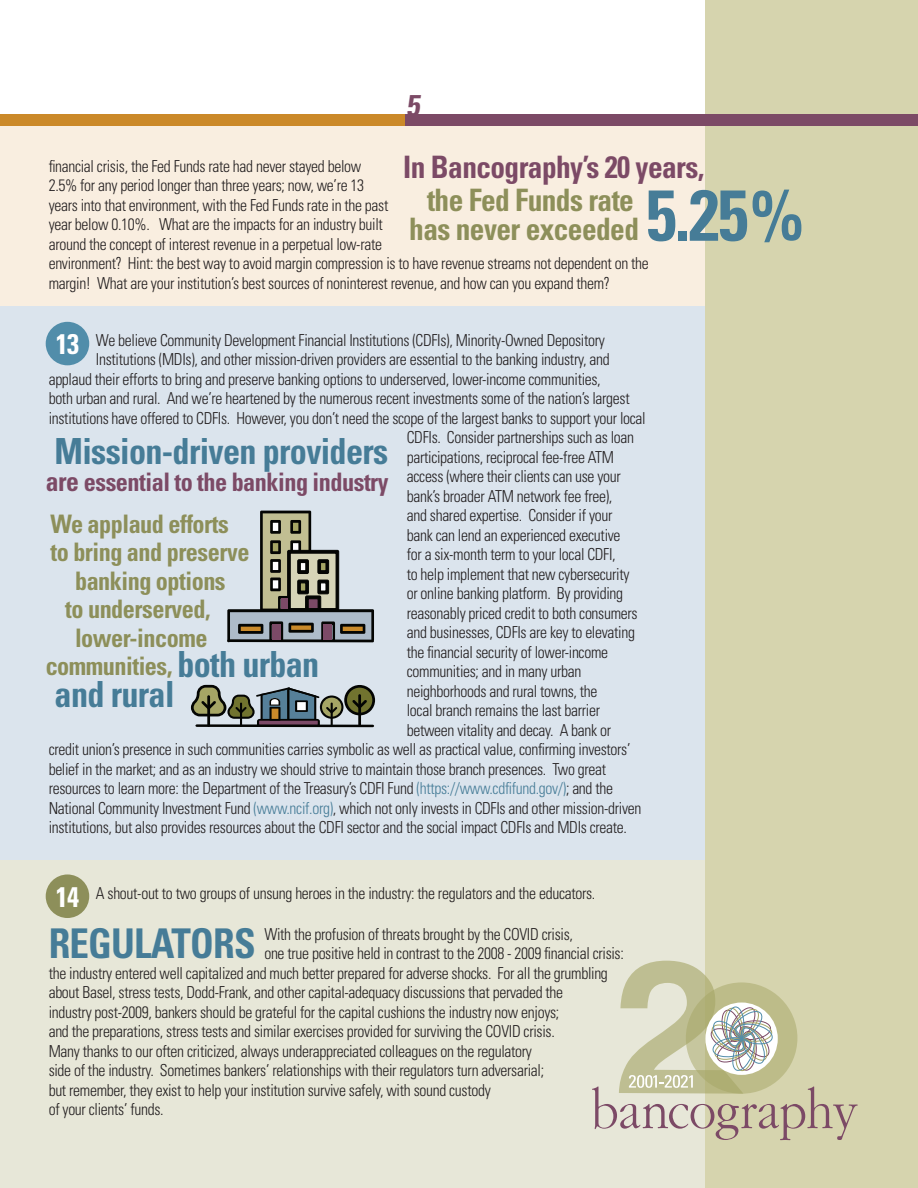
<style>
.page{position:relative;width:918px;height:1188px;background:#fff}
.page>*{position:absolute;margin:0;border:0;box-sizing:border-box;transform-origin:0 0}
.t1{font:700 condensed 72px "Univers";color:#467c97;scale:.95 1}
.t2{font:700 condensed 40.95px "Univers";letter-spacing:-.02em;color:#467c97;scale:.95 1}
.t3{font:700 condensed 36px "Univers";letter-spacing:-.02em;color:#467c97;scale:.95 1}
.t4{font:700 condensed 30.9px/33px "Univers";letter-spacing:-.02em;color:#7c4a66;scale:.95 1}
.t5{font:700 condensed 30.9px "Univers";letter-spacing:-.02em;color:#8d8f5a;scale:.95 1}
.Head{font:700 condensed 30px "Univers";color:#7c4a66}
.t6{font:700 condensed 28.35px "Univers";color:#fff;scale:.95 1}
.t7{font:700 condensed 25.5px "Univers";letter-spacing:-.02em;color:#8d8f5a;scale:.95 1}
.t8{font:700 condensed 25.5px "Univers";letter-spacing:-.02em;color:#7c4a66;scale:.95 1}
.t9{font:300 condensed 16.5px "Univers";letter-spacing:-.02em;color:#231f20;scale:.95 1}
.t10{font:300 condensed 16.5px/19.5px "Univers";letter-spacing:-.02em;color:#231f20;scale:.94 1}
.s1{color:#8d8f5a}
.s2{color:#467c97}
.s3{font-size:27px}
.s4{font-size:27.45px}
.s5{font-size:36px;color:#467c97}
</style>
<div class="page">
<div style="left:0;top:647px;width:717px;height:541px;background:#e7e7d8"></div>
<div style="left:0;top:263px;width:719px;height:597px;background:#dbe4ed"></div>
<div style="left:0;top:118px;width:918px;height:188px;background:#f9eee0"></div>
<div style="left:706px;top:0;width:212px;height:1188px;background:#d6d4ae"></div>
<div style="left:0;top:115px;width:918px;height:11px;background:#cb8929"></div>
<div style="left:405px;top:115px;width:513px;height:11px;background:#7c4a66"></div>
<svg style="left:592px;top:961px;width:266px;height:179px"></svg>
<div style="left:46px;top:322px;width:43px;height:43px;background:#518daa;border-radius:50%"></div>
<div style="left:46px;top:874px;width:43px;height:44px;background:#8d8f5a;border-radius:50%"></div>
<svg style="left:191px;top:685px;width:184px;height:39px"></svg>
<hr style="left:195px;top:724px;width:179px;height:3px;background:#040503">
<svg style="left:227px;top:511px;width:147px;height:131px"></svg>
<div style="left:272px;top:624px;width:9px;height:15px;background:#7c4a67"></div>
<div style="left:324px;top:624px;width:8px;height:15px;background:#7c4a67"></div>
<div style="left:281px;top:599px;width:6px;height:10px;background:#7c4a67"></div>
<p class="Head" style="left:406px;top:87px;width:20px">5</p>
<p class="t4" style="left:427px;top:150px;width:293px;text-indent:-24px">In Bancography’s 20 years, <span class="s1">the Fed Funds rate</span></p>
<p class="t5" style="left:409px;top:210px;width:243px">has never exceeded</p>
<p class="t10" style="left:49px;top:156px;width:640px">financial crisis, the Fed Funds rate had never stayed below<br>2.5% for any period longer than three years; now, we’re 13<br>years into that environment, with the Fed Funds rate in the past<br>year below 0.10%. What are the impacts for an industry built<br>around the concept of interest revenue in a perpetual low-rate<br>environment? Hint: the best way to avoid margin compression is to have revenue streams not dependent on the margin! What are your institution’s best sources of noninterest revenue, and how can you expand them?</p>
<p class="t1" style="left:646px;top:171px;width:167px">5.25%</p>
<p class="t9" style="left:96px;top:330px;width:537px">We believe Community Development Financial Institutions (CDFIs), Minority-Owned Depository</p>
<p class="t9" style="left:96px;top:349px;width:542px">Institutions (MDIs), and other mission-driven providers are essential to the banking industry, and</p>
<p class="t9" style="left:49px;top:369px;width:583px">applaud their efforts to bring and preserve banking options to underserved, lower-income communities,</p>
<p class="t9" style="left:49px;top:388px;width:613px">both urban and rural. And we’re heartened by the numerous recent investments some of the nation’s largest</p>
<p class="t9" style="left:49px;top:408px;width:630px">institutions have offered to CDFIs. However, you don’t need the scope of the largest banks to support your local</p>
<p class="t9" style="left:407px;top:427px;width:241px">CDFIs. Consider partnerships such as loan</p>
<p class="t9" style="left:407px;top:447px;width:220px">participations, reciprocal fee-free ATM</p>
<p class="t9" style="left:407px;top:466px;width:227px">access (where their clients can use your</p>
<p class="t9" style="left:407px;top:486px;width:218px">bank’s broader ATM network fee free),</p>
<p class="t9" style="left:407px;top:505px;width:218px">and shared expertise. Consider if your</p>
<p class="t9" style="left:407px;top:525px;width:227px">bank can lend an experienced executive</p>
<p class="t9" style="left:407px;top:544px;width:221px">for a six-month term to your local CDFI,</p>
<p class="t9" style="left:407px;top:564px;width:236px">to help implement that new cybersecurity</p>
<p class="t9" style="left:407px;top:583px;width:229px">or online banking platform. By providing</p>
<p class="t9" style="left:407px;top:603px;width:245px">reasonably priced credit to both consumers</p>
<p class="t9" style="left:407px;top:622px;width:242px">and businesses, CDFIs are key to elevating</p>
<p class="t9" style="left:407px;top:642px;width:213px">the financial security of lower-income</p>
<p class="t9" style="left:407px;top:661px;width:185px">communities; and in many urban</p>
<p class="t9" style="left:407px;top:681px;width:202px">neighborhoods and rural towns, the</p>
<p class="t9" style="left:407px;top:700px;width:205px">local branch remains the last barrier</p>
<p class="t9" style="left:407px;top:720px;width:217px">between vitality and decay. A bank or</p>
<p class="t9" style="left:49px;top:739px;width:614px">credit union’s presence in such communities carries symbolic as well as practical value, confirming investors’</p>
<p class="t9" style="left:49px;top:759px;width:588px">belief in the market; and as an industry we should strive to maintain those branch presences. Two great</p>
<p class="t9" style="left:49px;top:778px;width:596px">resources to learn more: the Department of the Treasury’s CDFI Fund <span class="s2">(https://www.cdfifund.gov/)</span>; and the</p>
<p class="t9" style="left:49px;top:798px;width:625px">National Community Investment Fund <span class="s2">(www.ncif.org)</span>, which not only invests in CDFIs and other mission-driven</p>
<p class="t9" style="left:49px;top:817px;width:610px">institutions, but also provides resources about the CDFI sector and the social impact CDFIs and MDIs create.</p>
<p class="t6" style="left:56px;top:326px;width:26px">13</p>
<p class="t3" style="left:55px;top:429px;width:353px">Mission-driven providers</p>
<p class="t8" style="left:46px;top:466px;width:362px"><span class="s3">are</span> essential to the banking industry</p>
<p class="t7" style="left:51px;top:508px;width:189px">We applaud efforts</p>
<p class="t7" style="left:51px;top:537px;width:211px">to bring and preserve</p>
<p class="t7" style="left:75px;top:565px;width:160px">banking options</p>
<p class="t7" style="left:65px;top:594px;width:154px">to underserved,</p>
<p class="t7" style="left:75px;top:622px;width:141px">lower-income</p>
<p class="t7" style="left:46px;top:651px;width:290px">communities<span class="s4">,</span> <span class="s5">both urban</span></p>
<p class="t3" style="left:55px;top:672px;width:128px">and rural</p>
<p class="t6" style="left:56px;top:879px;width:26px">14</p>
<p class="t9" style="left:96px;top:883px;width:527px">A shout-out to two groups of unsung heroes in the industry: the regulators and the educators.</p>
<p class="t9" style="left:264px;top:924px;width:326px">With the profusion of threats brought by the COVID crisis,</p>
<p class="t9" style="left:264px;top:943px;width:380px">one true positive held in contrast to the 2008 - 2009 financial crisis:</p>
<p class="t9" style="left:49px;top:963px;width:590px">the industry entered well capitalized and much better prepared for adverse shocks. For all the grumbling</p>
<p class="t9" style="left:49px;top:982px;width:543px">about Basel, stress tests, Dodd-Frank, and other capital-adequacy discussions that pervaded the</p>
<p class="t9" style="left:49px;top:1002px;width:539px">industry post-2009, bankers should be grateful for the capital cushions the industry now enjoys;</p>
<p class="t9" style="left:49px;top:1021px;width:534px">and the preparations, stress tests and similar exercises provided for surviving the COVID crisis.</p>
<p class="t9" style="left:49px;top:1041px;width:510px">Many thanks to our often criticized, always underappreciated colleagues on the regulatory</p>
<p class="t9" style="left:49px;top:1060px;width:523px">side of the industry. Sometimes bankers’ relationships with their regulators turn adversarial;</p>
<p class="t9" style="left:49px;top:1080px;width:467px">but remember, they exist to help your institution survive safely, with sound custody</p>
<p class="t9" style="left:49px;top:1099px;width:123px">of your clients’ funds.</p>
<p class="t2" style="left:49px;top:918px;width:219px">REGULATORS</p>
</div>
